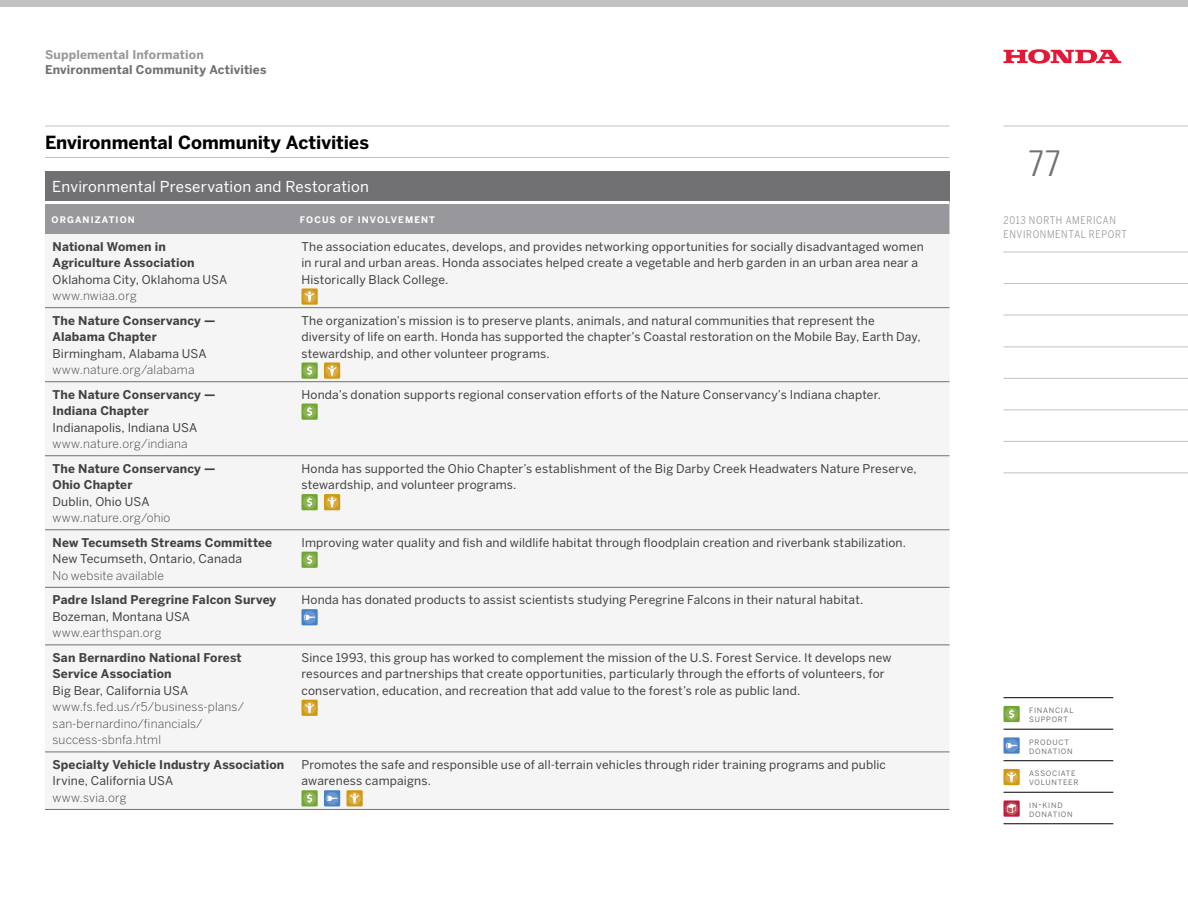
<style>
.page{position:relative;width:1188px;height:918px;background:#fff}
.page>*{position:absolute;margin:0;border:0;box-sizing:border-box;transform-origin:0 0}
.t1{font:300 condensed 36.75px "Univers";color:#717073}
.t2{font:700 18px "Benton Sans";color:#000}
.t3{font:15px "Benton Sans";letter-spacing:.015em;color:#fff}
.t4{font:12px/16.5px "Benton Sans";letter-spacing:.015em;color:#414042}
.t5{font:700 12px/16.5px "Benton Sans";letter-spacing:.015em;color:#414042}
.t6{font:300 12px/16.5px "Benton Sans";letter-spacing:.015em;color:#414042}
.t7{font:700 12px "Benton Sans";letter-spacing:.015em;color:#717073}
.t8{font:700 12px "Benton Sans";letter-spacing:.01em;color:#98979b}
.t9{font:10.5px/13.5px "Benton Sans Cond";letter-spacing:.06em;color:#98979b}
.t10{font:700 9px "Benton Sans";letter-spacing:.125em;color:#fff}
.t11{font:7.35px/9px "Benton Sans";letter-spacing:.095em;color:#717073}
.s1{font-size:10.5px}
</style>
<div class="page">
<hr style="left:1004px;top:126px;width:184px;height:1px;background:#c2c2c4">
<div style="left:0;top:0;width:1188px;height:7px;background:#c2c2c4"></div>
<svg style="left:1003px;top:49px;width:118px;height:15px"></svg>
<hr style="left:45px;top:126px;width:905px;height:1px;background:#c2c2c4">
<hr style="left:45px;top:157px;width:905px;height:1px;background:#c2c2c4">
<hr style="left:1004px;top:252px;width:184px;height:1px;background:#c2c2c4">
<hr style="left:1004px;top:283px;width:184px;height:1px;background:#c2c2c4">
<hr style="left:1004px;top:315px;width:184px;height:1px;background:#c2c2c4">
<hr style="left:1004px;top:346px;width:184px;height:1px;background:#c2c2c4">
<hr style="left:1004px;top:378px;width:184px;height:1px;background:#c2c2c4">
<hr style="left:1004px;top:410px;width:184px;height:1px;background:#c2c2c4">
<hr style="left:1004px;top:472px;width:184px;height:1px;background:#c2c2c4">
<hr style="left:1004px;top:441px;width:184px;height:1px;background:#c2c2c4">
<div style="left:45px;top:171px;width:905px;height:31px;background:#717073"></div>
<div style="left:45px;top:204px;width:905px;height:30px;background:#98979b"></div>
<div style="left:45px;top:288px;width:905px;height:521px;background:#f5f5f5"></div>
<hr style="left:45px;top:307px;width:249px;height:1px;background:#717073">
<hr style="left:294px;top:307px;width:656px;height:1px;background:#717073">
<hr style="left:45px;top:381px;width:249px;height:1px;background:#717073">
<hr style="left:294px;top:381px;width:656px;height:1px;background:#717073">
<hr style="left:45px;top:455px;width:249px;height:1px;background:#717073">
<hr style="left:294px;top:455px;width:656px;height:1px;background:#717073">
<hr style="left:45px;top:529px;width:249px;height:1px;background:#717073">
<hr style="left:294px;top:529px;width:656px;height:1px;background:#717073">
<hr style="left:45px;top:587px;width:249px;height:1px;background:#717073">
<hr style="left:294px;top:587px;width:656px;height:1px;background:#717073">
<hr style="left:45px;top:644px;width:249px;height:1px;background:#717073">
<hr style="left:294px;top:644px;width:656px;height:1px;background:#717073">
<hr style="left:45px;top:752px;width:249px;height:1px;background:#717073">
<hr style="left:294px;top:752px;width:656px;height:1px;background:#717073">
<hr style="left:45px;top:809px;width:249px;height:1px;background:#717073">
<hr style="left:294px;top:809px;width:656px;height:1px;background:#717073">
<hr style="left:45px;top:201px;width:249px;height:3px;background:#fff">
<hr style="left:294px;top:201px;width:656px;height:3px;background:#fff">
<svg style="left:302px;top:288px;width:16px;height:17px"></svg>
<svg style="left:302px;top:289px;width:15px;height:15px"></svg>
<svg style="left:302px;top:363px;width:16px;height:16px"></svg>
<svg style="left:302px;top:363px;width:15px;height:15px"></svg>
<svg style="left:324px;top:363px;width:16px;height:16px"></svg>
<svg style="left:325px;top:363px;width:14px;height:15px"></svg>
<svg style="left:302px;top:404px;width:16px;height:16px"></svg>
<svg style="left:302px;top:404px;width:15px;height:15px"></svg>
<svg style="left:302px;top:494px;width:16px;height:16px"></svg>
<svg style="left:302px;top:495px;width:15px;height:15px"></svg>
<svg style="left:324px;top:494px;width:16px;height:16px"></svg>
<svg style="left:325px;top:495px;width:14px;height:15px"></svg>
<svg style="left:302px;top:552px;width:16px;height:16px"></svg>
<svg style="left:302px;top:552px;width:15px;height:15px"></svg>
<svg style="left:302px;top:609px;width:16px;height:16px"></svg>
<svg style="left:302px;top:610px;width:15px;height:15px"></svg>
<svg style="left:302px;top:700px;width:16px;height:16px"></svg>
<svg style="left:302px;top:701px;width:15px;height:14px"></svg>
<svg style="left:302px;top:790px;width:16px;height:16px"></svg>
<svg style="left:302px;top:791px;width:15px;height:15px"></svg>
<svg style="left:324px;top:790px;width:16px;height:16px"></svg>
<svg style="left:325px;top:791px;width:14px;height:15px"></svg>
<svg style="left:347px;top:790px;width:16px;height:16px"></svg>
<svg style="left:347px;top:791px;width:15px;height:15px"></svg>
<svg style="left:1004px;top:706px;width:16px;height:16px"></svg>
<svg style="left:1004px;top:707px;width:15px;height:14px"></svg>
<svg style="left:1004px;top:737px;width:16px;height:17px"></svg>
<svg style="left:1004px;top:738px;width:15px;height:15px"></svg>
<svg style="left:1004px;top:769px;width:16px;height:16px"></svg>
<svg style="left:1004px;top:770px;width:15px;height:14px"></svg>
<svg style="left:1004px;top:800px;width:16px;height:17px"></svg>
<svg style="left:1004px;top:801px;width:15px;height:15px"></svg>
<hr style="left:1004px;top:697px;width:109px;height:1px;background:#000">
<hr style="left:1004px;top:729px;width:109px;height:1px;background:#000">
<hr style="left:1004px;top:760px;width:109px;height:1px;background:#000">
<hr style="left:1004px;top:792px;width:109px;height:1px;background:#000">
<hr style="left:1004px;top:824px;width:109px;height:1px;background:#000">
<p class="t8" style="left:45px;top:47px;width:160px">Supplemental Information</p>
<p class="t7" style="left:45px;top:62px;width:223px">Environmental Community Activities</p>
<h2 class="t2" style="left:45px;top:132px;width:325px">Environmental Community Activities</h2>
<p class="t3" style="left:52px;top:178px;width:318px">Environmental Preservation and Restoration</p>
<p class="t10" style="left:52px;top:214px;width:32px">Organization</p>
<p class="t10" style="left:300px;top:214px;width:71px">Focus of Involvement</p>
<p class="t5" style="left:52px;top:238px;width:144px">National Women in<br>Agriculture Association</p>
<p class="t4" style="left:52px;top:271px;width:176px">Oklahoma City, Oklahoma USA</p>
<p class="t6" style="left:52px;top:287px;width:86px">www.nwiaa.org</p>
<p class="t4" style="left:302px;top:238px;width:624px">The association educates, develops, and provides networking opportunities for socially disadvantaged women in rural and urban areas. Honda associates helped create a vegetable and herb garden in an urban area near a<br>Historically Black College.</p>
<p class="t5" style="left:52px;top:312px;width:165px">The Nature Conservancy —<br>Alabama Chapter</p>
<p class="t4" style="left:52px;top:345px;width:156px">Birmingham, Alabama USA</p>
<p class="t6" style="left:52px;top:361px;width:144px">www.nature.org/alabama</p>
<p class="t5" style="left:52px;top:386px;width:165px">The Nature Conservancy —<br>Indiana Chapter</p>
<p class="t4" style="left:52px;top:419px;width:146px">Indianapolis, Indiana USA</p>
<p class="t6" style="left:52px;top:436px;width:137px">www.nature.org/indiana</p>
<p class="t5" style="left:52px;top:460px;width:165px">The Nature Conservancy —<br>Ohio Chapter</p>
<p class="t4" style="left:52px;top:493px;width:98px">Dublin, Ohio USA</p>
<p class="t6" style="left:52px;top:510px;width:119px">www.nature.org/ohio</p>
<p class="t5" style="left:52px;top:534px;width:221px">New Tecumseth Streams Committee</p>
<p class="t4" style="left:52px;top:551px;width:191px">New Tecumseth, Ontario, Canada</p>
<p class="t6" style="left:52px;top:567px;width:113px">No website available</p>
<p class="t5" style="left:52px;top:592px;width:225px">Padre Island Peregrine Falcon Survey</p>
<p class="t4" style="left:52px;top:608px;width:139px">Bozeman, Montana USA</p>
<p class="t6" style="left:52px;top:625px;width:110px">www.earthspan.org</p>
<p class="t5" style="left:52px;top:649px;width:191px">San Bernardino National Forest<br>Service Association</p>
<p class="t4" style="left:52px;top:682px;width:137px">Big Bear, California USA</p>
<p class="t6" style="left:52px;top:699px;width:193px">www.fs.fed.us/r5/business-plans/ san-bernardino/financials/ success-sbnfa.html</p>
<p class="t5" style="left:52px;top:756px;width:233px">Specialty Vehicle Industry Association</p>
<p class="t4" style="left:52px;top:773px;width:122px">Irvine, California USA</p>
<p class="t6" style="left:52px;top:789px;width:75px">www.svia.org</p>
<p class="t4" style="left:302px;top:312px;width:621px">The organization’s mission is to preserve plants, animals, and natural communities that represent the diversity of life on earth. Honda has supported the chapter’s Coastal restoration on the Mobile Bay, Earth Day, stewardship, and other volunteer programs.</p>
<p class="t4" style="left:302px;top:386px;width:581px">Honda’s donation supports regional conservation efforts of the Nature Conservancy’s Indiana chapter.</p>
<p class="t4" style="left:302px;top:460px;width:617px">Honda has supported the Ohio Chapter’s establishment of the Big Darby Creek Headwaters Nature Preserve, stewardship, and volunteer programs.</p>
<p class="t4" style="left:302px;top:534px;width:606px">Improving water quality and fish and wildlife habitat through floodplain creation and riverbank stabilization.</p>
<p class="t4" style="left:302px;top:592px;width:563px">Honda has donated products to assist scientists studying Peregrine Falcons in their natural habitat.</p>
<p class="t4" style="left:302px;top:649px;width:591px">Since 1993, this group has worked to complement the mission of the U.S. Forest Service. It develops new resources and partnerships that create opportunities, particularly through the efforts of volunteers, for conservation, education, and recreation that add value to the forest’s role as public land.</p>
<p class="t4" style="left:302px;top:756px;width:586px">Promotes the safe and responsible use of all-terrain vehicles through rider training programs and public awareness campaigns.</p>
<h1 class="t1" style="left:1028px;top:141px;width:34px">77</h1>
<p class="t9" style="left:1003px;top:213px;width:125px">2013 NORTH AMERICAN<br>ENVIRON MENTAL REPORT</p>
<p class="t11" style="left:1029px;top:706px;width:46px">FINANCIAL<br>SUPPORT</p>
<p class="t11" style="left:1029px;top:737px;width:45px">PRODUCT<br>DONATION</p>
<p class="t11" style="left:1029px;top:769px;width:51px">ASSOCIATE<br>VOLUNTEER</p>
<p class="t11" style="left:1029px;top:800px;width:45px">IN<span class="s1">-</span>KIND<br>DONATION</p>
</div>
